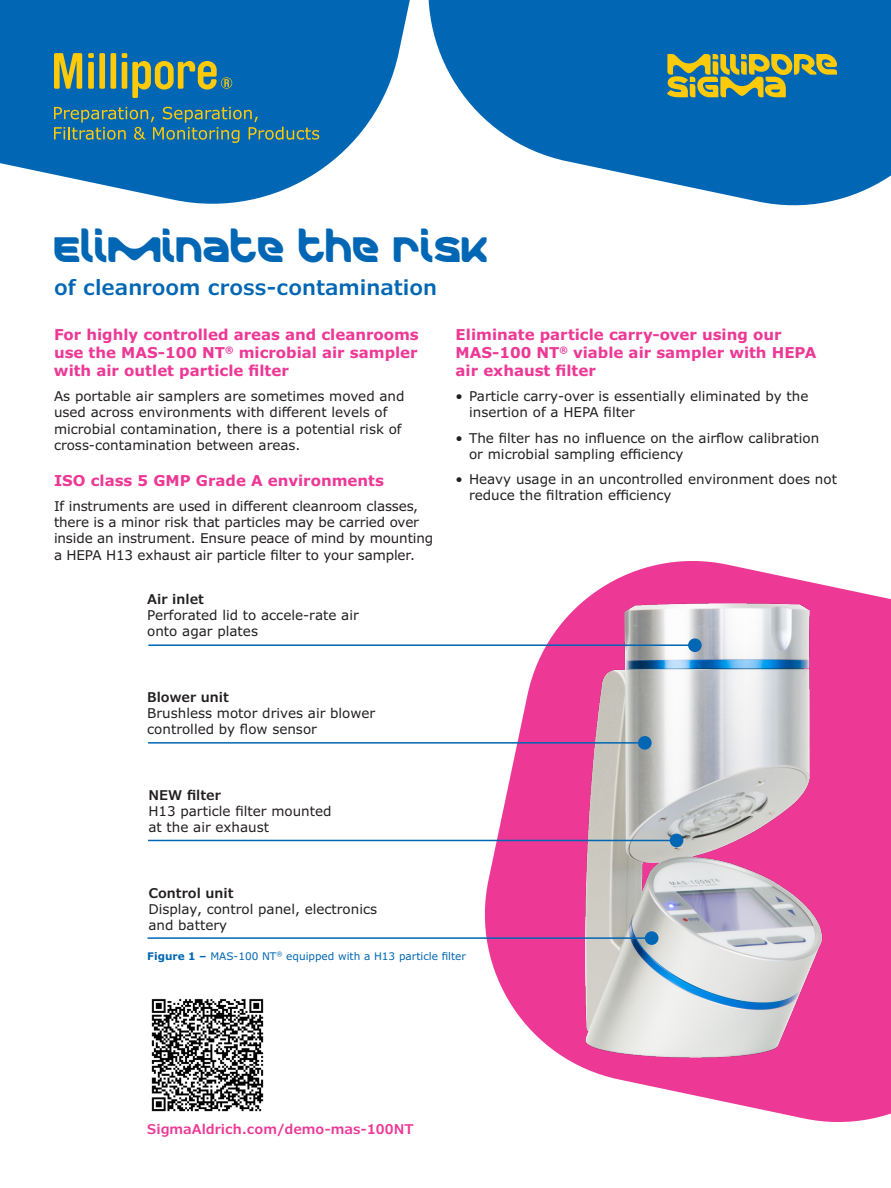
<style>
.page{position:relative;width:891px;height:1188px;background:#fff}
.page>*{position:absolute;margin:0;border:0;box-sizing:border-box;transform-origin:0 0}
.t1{font:36px "Merck";color:#0166b3}
.t2{font:600 21px "Verdana Pro";color:#0166b3}
.t3{font:700 15px/18px "Verdana Pro";color:#ed3896;text-align:justify}
.t4{font:13.5px/16.2px "Verdana Pro";color:#231f20}
.t5{font:600 13.5px "Verdana Pro";color:#231f20}
.t6{font:600 13.5px "Verdana Pro";color:#ed3896}
.t7{font:10.5px "Verdana Pro";color:#0166b3}
.s1{font-weight:700}
</style>
<div class="page">
<svg style="left:0;top:0;width:410px;height:204px;fill:#0166b3"></svg>
<svg style="left:428px;top:0;width:463px;height:206px;fill:#0166b3"></svg>
<svg style="left:122px;top:53px;width:110px;height:45px;background:#50857d"></svg>
<div style="left:111px;top:53px;width:5px;height:36px;background:#feca0a"></div>
<div style="left:99px;top:53px;width:6px;height:36px;background:#feca0a"></div>
<div style="left:88px;top:62px;width:6px;height:27px;background:#feca0a"></div>
<svg style="left:88px;top:53px;width:6px;height:5px"></svg>
<svg style="left:54px;top:53px;width:28px;height:36px"></svg>
<svg style="left:54px;top:107px;width:265px;height:36px;background:#2d7795"></svg>
<svg style="left:469px;top:561px;width:422px;height:561px;fill:#ed3896"></svg>
<img style="left:565px;top:596px;width:263px;height:478px">
<hr style="left:148px;top:644px;width:545px;height:2px;background:#0166b3">
<div style="left:688px;top:638px;width:14px;height:14px;background:#0166b3;border-radius:50%"></div>
<hr style="left:148px;top:742px;width:495px;height:2px;background:#0166b3">
<div style="left:638px;top:736px;width:14px;height:14px;background:#0166b3;border-radius:50%"></div>
<hr style="left:148px;top:840px;width:527px;height:1px;background:#0166b3">
<div style="left:670px;top:834px;width:13px;height:13px;background:#0166b3;border-radius:50%"></div>
<hr style="left:148px;top:937px;width:502px;height:2px;background:#0166b3">
<div style="left:645px;top:931px;width:14px;height:14px;background:#0166b3;border-radius:50%"></div>
<img style="left:151px;top:998px;width:113px;height:114px">
<svg style="left:667px;top:54px;width:170px;height:43px;background:#7f975e"></svg>
<h1 class="t1" style="left:54px;top:228px;width:436px">ELIMINATE THE RISK</h1>
<h2 class="t2" style="left:54px;top:273px;width:385px">of cleanroom cross-contamination</h2>
<p class="t3" style="left:54px;top:326px;width:366px">For highly controlled areas and cleanrooms use the MAS-100 NT<sup>®</sup> microbial air sampler with air outlet particle filter</p>
<p class="t4" style="left:54px;top:388px;width:352px">As portable air samplers are sometimes moved and used across environments with different levels of microbial contamination, there is a potential risk of cross-contamination between areas.</p>
<p class="t3" style="left:54px;top:471px;width:332px">ISO class 5 GMP Grade A environments</p>
<p class="t4" style="left:54px;top:498px;width:381px">If instruments are used in different cleanroom classes, there is a minor risk that particles may be carried over inside an instrument. Ensure peace of mind by mounting a HEPA H13 exhaust air particle filter to your sampler.</p>
<p class="t3" style="left:456px;top:326px;width:362px;text-align:left">Eliminate particle carry-over using our<br>MAS-100 NT<sup>®</sup> viable air sampler with HEPA air exhaust filter</p>
<p class="t4" style="left:469px;top:388px;width:341px;text-indent:-14px">• Particle carry-over is essentially eliminated by the insertion of a HEPA filter</p>
<p class="t4" style="left:469px;top:430px;width:352px;text-indent:-14px">• The filter has no influence on the airflow calibration or microbial sampling efficiency</p>
<p class="t4" style="left:469px;top:471px;width:369px;text-indent:-14px">• Heavy usage in an uncontrolled environment does not reduce the filtration efficiency</p>
<p class="t5" style="left:147px;top:590px;width:58px">Air inlet</p>
<p class="t4" style="left:147px;top:607px;width:213px">Perforated lid to accele-rate air onto agar plates</p>
<p class="t5" style="left:147px;top:688px;width:83px">Blower unit</p>
<p class="t4" style="left:147px;top:705px;width:230px">Brushless motor drives air blower controlled by flow sensor</p>
<p class="t5" style="left:148px;top:786px;width:74px">NEW filter</p>
<p class="t4" style="left:148px;top:803px;width:185px">H13 particle filter mounted at the air exhaust</p>
<p class="t5" style="left:148px;top:884px;width:87px">Control unit</p>
<p class="t4" style="left:148px;top:901px;width:230px">Display, control panel, electronics and battery</p>
<p class="t7" style="left:147px;top:949px;width:320px"><span class="s1">Figure 1 –</span> MAS-100 NT<sup>®</sup> equipped with a H13 particle filter</p>
<p class="t6" style="left:147px;top:1120px;width:268px">SigmaAldrich.com/demo-mas-100NT</p>
</div>
